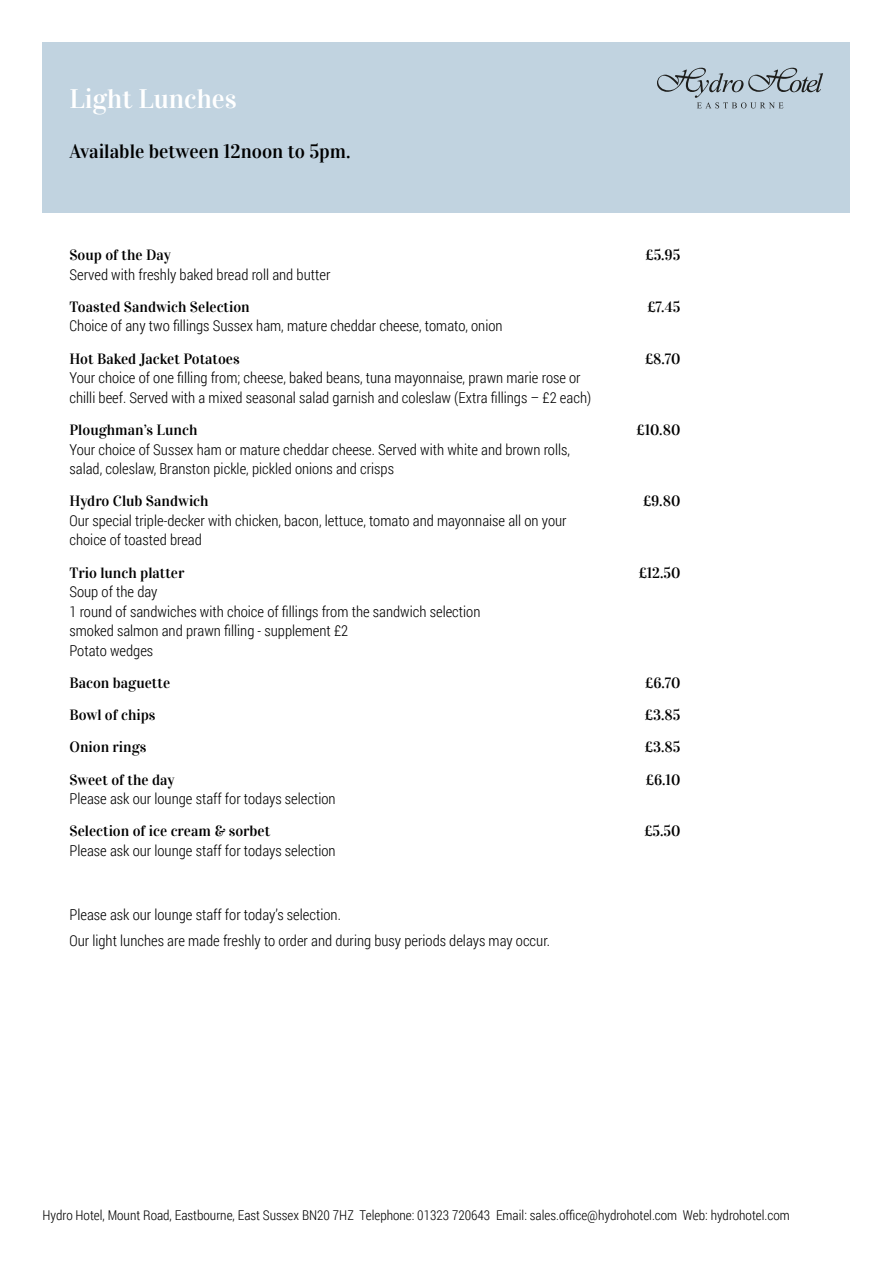
<style>
.page{position:relative;width:893px;height:1263px;background:#fff}
.page>*{position:absolute;margin:0;border:0;box-sizing:border-box;transform-origin:0 0}
.t1{font:27px "Vidaloka";color:#fff}
.t2{font:19.5px "Vidaloka";color:#000}
.t3{font:300 15px/19.5px "Roboto Condensed";color:#000}
.t4{font:15px "Vidaloka";color:#000}
.t5{font:300 13.5px "Roboto Condensed";color:#000}
</style>
<div class="page">
<div style="left:43px;top:43px;width:807px;height:170px;background:#c1d3e0"></div>
<svg style="left:657px;top:68px;width:166px;height:40px"></svg>
<h1 class="t1" style="left:69px;top:82px;width:169px">Light Lunches</h1>
<h2 class="t2" style="left:69px;top:139px;width:283px">Available between 12noon to 5pm.</h2>
<p class="t4" style="left:69px;top:246px;width:103px">Soup of the Day</p>
<p class="t4" style="left:645px;top:246px;width:36px">£5.95</p>
<p class="t3" style="left:69px;top:264px;width:262px">Served with freshly baked bread roll and butter</p>
<p class="t4" style="left:69px;top:298px;width:182px">Toasted Sandwich Selection</p>
<p class="t4" style="left:647px;top:298px;width:35px">£7.45</p>
<p class="t3" style="left:69px;top:316px;width:435px">Choice of any two fillings Sussex ham, mature cheddar cheese, tomato, onion</p>
<p class="t4" style="left:69px;top:350px;width:172px">Hot Baked Jacket Potatoes</p>
<p class="t4" style="left:645px;top:350px;width:37px">£8.70</p>
<p class="t3" style="left:69px;top:368px;width:523px">Your choice of one filling from; cheese, baked beans, tuna mayonnaise, prawn marie rose or chilli beef. Served with a mixed seasonal salad garnish and coleslaw (Extra fillings – £2 each)</p>
<p class="t4" style="left:69px;top:421px;width:129px">Ploughman’s Lunch</p>
<p class="t4" style="left:636px;top:421px;width:45px">£10.80</p>
<p class="t3" style="left:69px;top:439px;width:502px">Your choice of Sussex ham or mature cheddar cheese. Served with white and brown rolls, salad, coleslaw, Branston pickle, pickled onions and crisps</p>
<p class="t4" style="left:69px;top:492px;width:141px">Hydro Club Sandwich</p>
<p class="t4" style="left:643px;top:492px;width:39px">£9.80</p>
<p class="t3" style="left:69px;top:510px;width:499px">Our special triple-decker with chicken, bacon, lettuce, tomato and mayonnaise all on your choice of toasted bread</p>
<p class="t4" style="left:69px;top:563px;width:116px">Trio lunch platter</p>
<p class="t4" style="left:639px;top:563px;width:43px">£12.50</p>
<p class="t3" style="left:69px;top:581px;width:412px">Soup of the day<br>1 round of sandwiches with choice of fillings from the sandwich selection smoked salmon and prawn filling - supplement £2<br>Potato wedges</p>
<p class="t4" style="left:69px;top:674px;width:102px">Bacon baguette</p>
<p class="t4" style="left:645px;top:674px;width:37px">£6.70</p>
<p class="t4" style="left:69px;top:706px;width:88px">Bowl of chips</p>
<p class="t4" style="left:645px;top:706px;width:37px">£3.85</p>
<p class="t4" style="left:69px;top:738px;width:79px">Onion rings</p>
<p class="t4" style="left:645px;top:738px;width:37px">£3.85</p>
<p class="t4" style="left:69px;top:770px;width:106px">Sweet of the day</p>
<p class="t4" style="left:646px;top:770px;width:36px">£6.10</p>
<p class="t3" style="left:69px;top:788px;width:268px">Please ask our lounge staff for todays selection</p>
<p class="t4" style="left:69px;top:822px;width:202px">Selection of ice cream &amp; sorbet</p>
<p class="t4" style="left:644px;top:822px;width:38px">£5.50</p>
<p class="t3" style="left:69px;top:840px;width:268px">Please ask our lounge staff for todays selection</p>
<p class="t3" style="left:69px;top:901px;width:482px;line-height:25.8px">Please ask our lounge staff for today’s selection.<br>Our light lunches are made freshly to order and during busy periods delays may occur.</p>
<p class="t5" style="left:43px;top:1205px;width:749px">Hydro Hotel, Mount Road, Eastbourne, East Sussex BN20 7HZ Telephone: 01323 720643 Email: sales.office@hydrohotel.com Web: hydrohotel.com</p>
</div>
